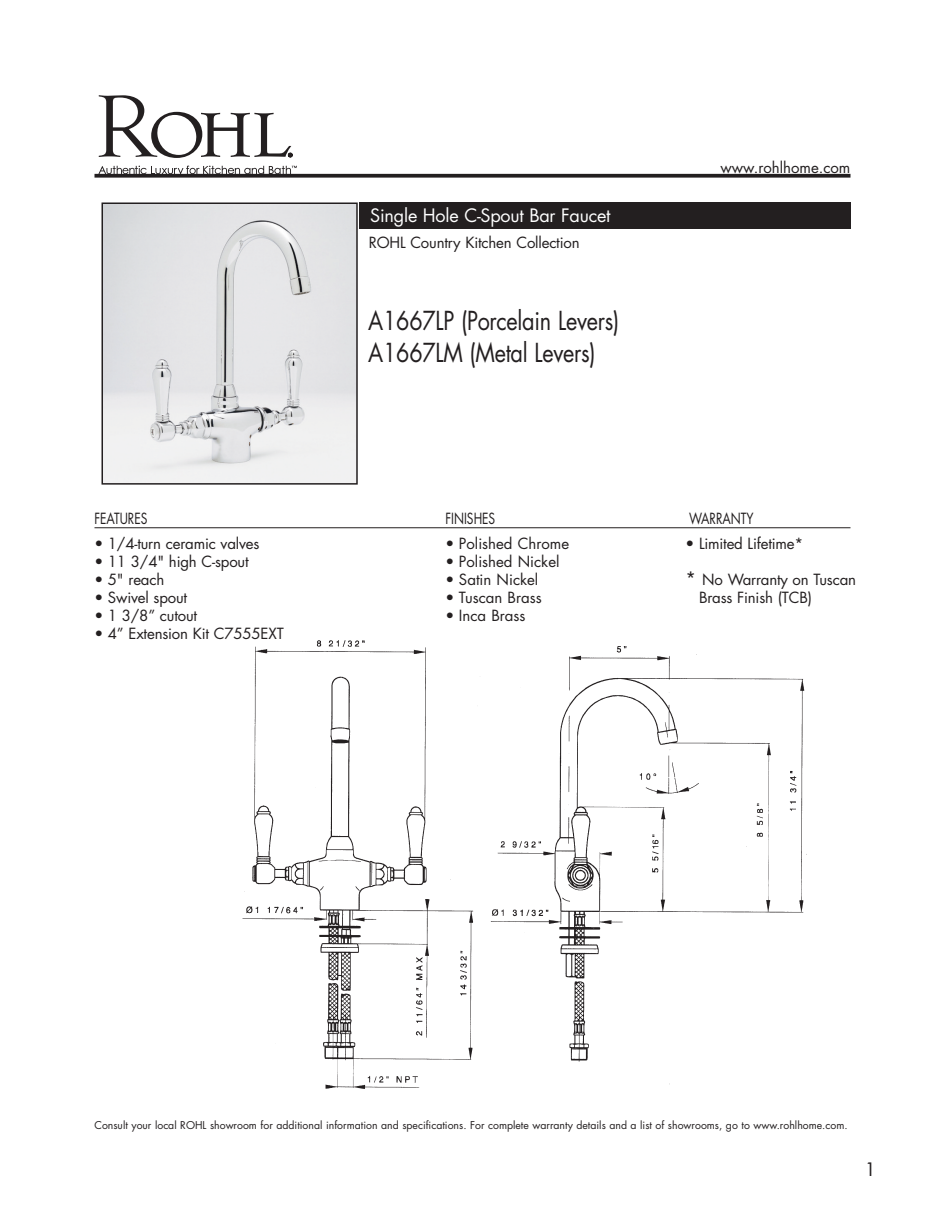
<style>
.page{position:relative;width:945px;height:1215px;background:#fff}
.page>*{position:absolute;margin:0;border:0;box-sizing:border-box;transform-origin:0 0}
.t1{font:25.5px/31.5px "Futura";letter-spacing:-.01em;color:#231f20;scale:.85 1}
.t2{font:18px "Futura";letter-spacing:-.01em;color:#fff}
.t3{font:18px "Futura";color:#231f20}
.t4{font:15px/18px "Futura";letter-spacing:-.01em;color:#231f20}
.t5{font:15px "Futura";letter-spacing:-.01em;color:#231f20;scale:.8 1}
.t6{font:10.5px "Futura";color:#231f20}
.s1{font-size:18px}
</style>
<div class="page">
<svg style="left:99px;top:95px;width:193px;height:63px"></svg>
<svg style="left:98px;top:166px;width:199px;height:8px"></svg>
<img style="left:105px;top:205px;width:250px;height:277px">
<div style="left:102px;top:202px;width:256px;height:283px;border:2px solid #231f20"></div>
<svg style="left:94px;top:174px;width:756px;height:4px;fill:#231f20"></svg>
<div style="left:359px;top:202px;width:491px;height:27px;background:#231f20"></div>
<hr style="left:94px;top:527px;width:756px;height:1px;background:#231f20">
<img style="left:242px;top:640px;width:565px;height:449px">
<p class="t2" style="left:370px;top:207px;width:242px">Single Hole C-Spout Bar Faucet</p>
<p class="t4" style="left:369px;top:234px;width:212px">ROHL Country Kitchen Collection</p>
<h1 class="t1" style="left:368px;top:307px;width:297px">A1667LP (Porcelain Levers)<br>A1667LM (Metal Levers)</h1>
<p class="t4" style="left:720px;top:159px;width:132px">www.rohlhome.com</p>
<p class="t5" style="left:94px;top:511px;width:68px">FEATURES</p>
<p class="t5" style="left:446px;top:511px;width:64px">FINISHES</p>
<p class="t5" style="left:689px;top:511px;width:82px">WARRANTY</p>
<p class="t4" style="left:94px;top:536px;width:166px">• 1/4-turn ceramic valves</p>
<p class="t4" style="left:94px;top:554px;width:156px">• 11 3/4" high C-spout</p>
<p class="t4" style="left:94px;top:572px;width:71px">• 5" reach</p>
<p class="t4" style="left:94px;top:590px;width:94px">• Swivel spout</p>
<p class="t4" style="left:94px;top:608px;width:104px">• 1 3/8” cutout</p>
<p class="t4" style="left:94px;top:626px;width:191px">• 4” Extension Kit C7555EXT</p>
<p class="t4" style="left:445px;top:536px;width:125px">• Polished Chrome</p>
<p class="t4" style="left:445px;top:554px;width:116px">• Polished Nickel</p>
<p class="t4" style="left:445px;top:572px;width:94px">• Satin Nickel</p>
<p class="t4" style="left:445px;top:590px;width:98px">• Tuscan Brass</p>
<p class="t4" style="left:445px;top:608px;width:82px">• Inca Brass</p>
<p class="t4" style="left:686px;top:536px;width:119px">• Limited Lifetime*</p>
<p class="t4" style="left:699px;top:572px;width:159px;text-indent:-13px"><span class="s1">*</span> No Warranty on Tuscan<br>Brass Finish (TCB)</p>
<p class="t6" style="left:94px;top:1121px;width:755px">Consult your local ROHL showroom for additional information and specifications. For complete warranty details and a list of showrooms, go to www.rohlhome.com.</p>
<p class="t3" style="left:865px;top:1161px;width:13px">1</p>
</div>
